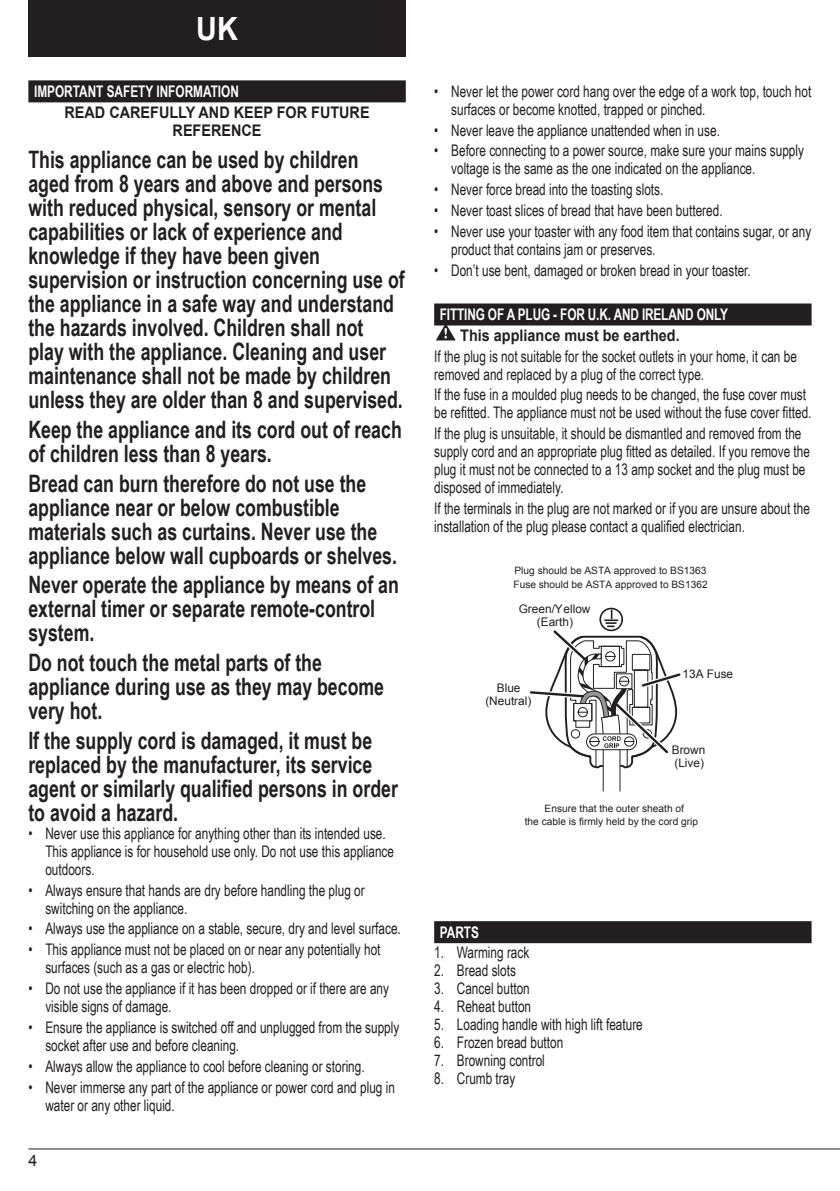
<style>
.page{position:relative;width:840px;height:1191px;background:#fff}
.page>*{position:absolute;margin:0;border:0;box-sizing:border-box;transform-origin:0 0}
.t1{font:700 32px "Arial";color:#fff;scale:.9 1}
.t2{font:700 24px/24px "Arial Narrow";color:#231f20;scale:.9 1}
.t3{font:16px/18px "Arial Narrow";color:#231f20;scale:.9 1}
.t4{font:700 16px "Arial Narrow";letter-spacing:-.01em;color:#fff;scale:.9 1}
.t5{font:700 16px/18px "Arial";color:#231f20;text-align:center;scale:.9 1}
.t6{font:16px "Arial";color:#231f20}
.t7{font:11.8px/13.2px "Arial";color:#231f20;text-align:center}
.t8{font:10.2px/14px "Arial";color:#231f20}
</style>
<div class="page">
<hr style="left:28px;top:1148px;width:811px;height:1px;background:#231f20">
<div style="left:28px;top:0;width:377px;height:57px;background:#231f20"></div>
<div style="left:28px;top:80px;width:377px;height:22px;background:#231f20"></div>
<div style="left:434px;top:303px;width:377px;height:22px;background:#231f20"></div>
<svg style="left:435px;top:325px;width:20px;height:15px"></svg>
<svg style="left:529px;top:607px;width:152px;height:185px"></svg>
<div style="left:434px;top:921px;width:377px;height:22px;background:#231f20"></div>
<h1 class="t1" style="left:196px;top:7px;width:48px">UK</h1>
<p class="t4" style="left:34px;top:79px;width:229px">IMPORTANT SAFETY INFORMATION</p>
<p class="t5" style="left:64px;top:103px;width:340px">READ CAREFULLY AND KEEP FOR FUTURE<br>REFERENCE</p>
<p class="t2" style="left:28px;top:146px;width:419px">This appliance can be used by children aged from 8 years and above and persons with reduced physical, sensory or mental capabilities or lack of experience and knowledge if they have been given supervision or instruction concerning use of the appliance in a safe way and understand the hazards involved. Children shall not play with the appliance. Cleaning and user maintenance shall not be made by children unless they are older than 8 and supervised.</p>
<h2 class="t2" style="left:28px;top:416px;width:416px">Keep the appliance and its cord out of reach of children less than 8 years.</h2>
<h2 class="t2" style="left:28px;top:470px;width:411px">Bread can burn therefore do not use the appliance near or below combustible materials such as curtains. Never use the appliance below wall cupboards or shelves.</h2>
<h2 class="t2" style="left:28px;top:571px;width:413px">Never operate the appliance by means of an external timer or separate remote-control system.</h2>
<h2 class="t2" style="left:28px;top:649px;width:396px">Do not touch the metal parts of the appliance during use as they may become very hot.</h2>
<h2 class="t2" style="left:28px;top:727px;width:412px">If the supply cord is damaged, it must be replaced by the manufacturer, its service agent or similarly qualified persons in order to avoid a hazard.</h2>
<p class="t3" style="left:45px;top:823px;width:389px;text-indent:-17px">• Never use this appliance for anything other than its intended use.<br>This appliance is for household use only. Do not use this appliance outdoors.</p>
<p class="t3" style="left:45px;top:880px;width:356px;text-indent:-17px">• Always ensure that hands are dry before handling the plug or switching on the appliance.</p>
<p class="t3" style="left:28px;top:919px;width:415px">• Always use the appliance on a stable, secure, dry and level surface.</p>
<p class="t3" style="left:45px;top:940px;width:373px;text-indent:-17px">• This appliance must not be placed on or near any potentially hot surfaces (such as a gas or electric hob).</p>
<p class="t3" style="left:45px;top:978px;width:383px;text-indent:-17px">• Do not use the appliance if it has been dropped or if there are any visible signs of damage.</p>
<p class="t3" style="left:45px;top:1017px;width:394px;text-indent:-17px">• Ensure the appliance is switched off and unplugged from the supply socket after use and before cleaning.</p>
<p class="t3" style="left:28px;top:1056px;width:375px">• Always allow the appliance to cool before cleaning or storing.</p>
<p class="t3" style="left:45px;top:1077px;width:389px;text-indent:-17px">• Never immerse any part of the appliance or power cord and plug in water or any other liquid.</p>
<p class="t6" style="left:28px;top:1150px;width:10px">4</p>
<p class="t3" style="left:451px;top:81px;width:401px;text-indent:-17px">• Never let the power cord hang over the edge of a work top, touch hot surfaces or become knotted, trapped or pinched.</p>
<p class="t3" style="left:434px;top:120px;width:319px">• Never leave the appliance unattended when in use.</p>
<p class="t3" style="left:451px;top:141px;width:393px;text-indent:-17px">• Before connecting to a power source, make sure your mains supply voltage is the same as the one indicated on the appliance.</p>
<p class="t3" style="left:434px;top:180px;width:256px">• Never force bread into the toasting slots.</p>
<p class="t3" style="left:434px;top:201px;width:322px">• Never toast slices of bread that have been buttered.</p>
<p class="t3" style="left:451px;top:222px;width:401px;text-indent:-17px">• Never use your toaster with any food item that contains sugar, or any product that contains jam or preserves.</p>
<p class="t3" style="left:434px;top:260px;width:353px">• Don’t use bent, damaged or broken bread in your toaster.</p>
<p class="t4" style="left:439px;top:302px;width:321px">FITTING OF A PLUG - FOR U.K. AND IRELAND ONLY</p>
<p class="t5" style="left:460px;top:326px;width:245px">This appliance must be earthed.</p>
<p class="t3" style="left:434px;top:346px;width:404px">If the plug is not suitable for the socket outlets in your home, it can be removed and replaced by a plug of the correct type.</p>
<p class="t3" style="left:434px;top:385px;width:420px">If the fuse in a moulded plug needs to be changed, the fuse cover must be refitted. The appliance must not be used without the fuse cover fitted.</p>
<p class="t3" style="left:434px;top:424px;width:419px">If the plug is unsuitable, it should be dismantled and removed from the supply cord and an appropriate plug fitted as detailed. If you remove the plug it must not be connected to a 13 amp socket and the plug must be disposed of immediately.</p>
<p class="t3" style="left:434px;top:499px;width:419px">If the terminals in the plug are not marked or if you are unsure about the installation of the plug please contact a qualified electrician.</p>
<p class="t8" style="left:513px;top:563px;width:195px">Plug should be ASTA approved to BS1363<br>Fuse should be ASTA approved to BS1362</p>
<p class="t7" style="left:518px;top:602px;width:73px">Green/Yellow (Earth)</p>
<p class="t7" style="left:485px;top:681px;width:48px">Blue (Neutral)</p>
<p class="t7" style="left:682px;top:667px;width:52px">13A Fuse</p>
<p class="t7" style="left:671px;top:743px;width:35px;text-align:left">Brown (Live)</p>
<p class="t8" style="left:524px;top:802px;width:175px;line-height:13.2px;text-align:center">Ensure that the outer sheath of<br>the cable is firmly held by the cord grip</p>
<p class="t4" style="left:439px;top:919px;width:45px">PARTS</p>
<p class="t3" style="left:434px;top:943px;width:107px">1. Warming rack</p>
<p class="t3" style="left:434px;top:961px;width:92px">2. Bread slots</p>
<p class="t3" style="left:434px;top:979px;width:108px">3. Cancel button</p>
<p class="t3" style="left:434px;top:997px;width:109px">4. Reheat button</p>
<p class="t3" style="left:434px;top:1015px;width:233px">5. Loading handle with high lift feature</p>
<p class="t3" style="left:434px;top:1033px;width:145px">6. Frozen bread button</p>
<p class="t3" style="left:434px;top:1051px;width:124px">7. Browning control</p>
<p class="t3" style="left:434px;top:1069px;width:92px">8. Crumb tray</p>
</div>
